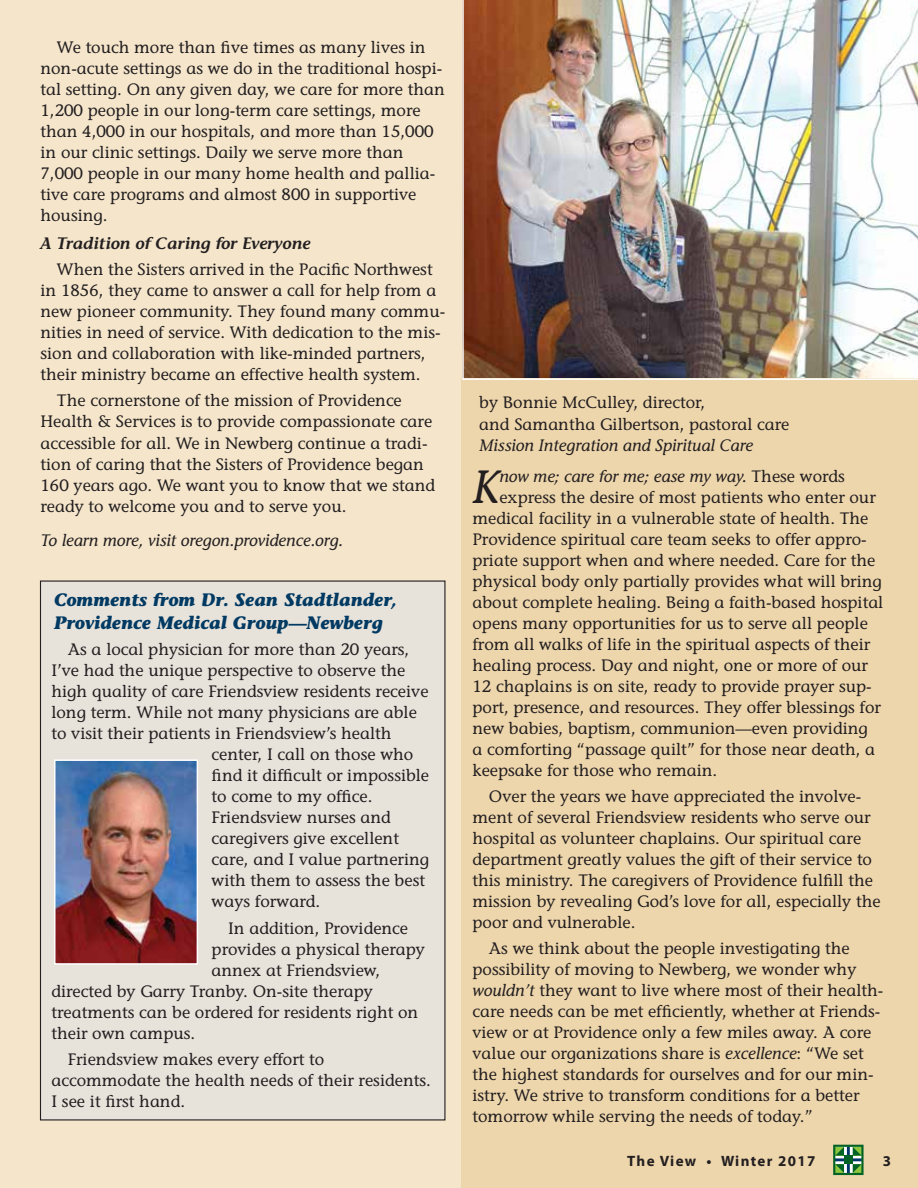
<style>
.page{position:relative;width:918px;height:1188px;background:#fff}
.page>*{position:absolute;margin:0;border:0;box-sizing:border-box;transform-origin:0 0}
.t1{font:italic 46.5px "Stone Informal";color:#231f20}
.t2{font:italic 700 18px/23.4px "Stone Informal";color:#003a63}
.t3{font:16.5px/21px "Stone Informal";color:#231f20}
.t4{font:italic 16.5px "Stone Informal";color:#231f20}
.t5{font:italic 600 16.5px "Stone Informal";color:#231f20}
.t6{font:700 15px "Myriad Pro";letter-spacing:.09em;color:#231f20}
.s1{font-style:normal}
.s2{font-style:italic}
</style>
<div class="page">
<div style="left:0;top:0;width:486px;height:1188px;background:#f4e5cb"></div>
<div style="left:462px;top:378px;width:456px;height:810px;background:#eed6ac"></div>
<svg style="left:833px;top:1145px;width:31px;height:30px"></svg>
<img style="left:462px;top:0;width:456px;height:380px">
<div style="left:40px;top:581px;width:405px;height:539px;background:#e7e2da"></div>
<img style="left:57px;top:762px;width:138px;height:200px">
<div style="left:54px;top:759px;width:144px;height:206px;border:2px solid #fff"></div>
<p class="t3" style="left:40px;top:37px;width:406px;text-indent:16px">We touch more than five times as many lives in non-acute settings as we do in the traditional hospi&shy;tal setting. On any given day, we care for more than 1,200 people in our long-term care settings, more than 4,000 in our hospitals, and more than 15,000 in our clinic settings. Daily we serve more than 7,000 people in our many home health and pallia&shy;tive care programs and almost 800 in supportive housing.</p>
<p class="t5" style="left:40px;top:233px;width:272px">A Tradition of Caring for Everyone</p>
<p class="t3" style="left:40px;top:259px;width:406px;text-indent:16px">When the Sisters arrived in the Pacific Northwest in 1856, they came to answer a call for help from a new pioneer community. They found many commu&shy;nities in need of service. With dedication to the mis&shy;sion and collaboration with like-minded partners, their ministry became an effective health system.</p>
<p class="t3" style="left:40px;top:390px;width:396px;text-indent:16px">The cornerstone of the mission of Providence Health &amp; Services is to provide compassionate care accessible for all. We in Newberg continue a tradi&shy;tion of caring that the Sisters of Providence began 160 years ago. We want you to know that we stand ready to welcome you and to serve you.</p>
<p class="t4" style="left:40px;top:531px;width:304px">To learn more, visit oregon.providence.org.</p>
<p class="t2" style="left:54px;top:588px;width:345px">Comments from Dr. Sean Stadtlander,<br>Providence Medical Group—Newberg</p>
<p class="t3" style="left:68px;top:639px;width:343px">As a local physician for more than 20 years,</p>
<p class="t3" style="left:51px;top:660px;width:355px">I’ve had the unique perspective to observe the</p>
<p class="t3" style="left:51px;top:681px;width:379px">high quality of care Friendsview residents receive</p>
<p class="t3" style="left:51px;top:702px;width:367px">long term. While not many physicians are able</p>
<p class="t3" style="left:51px;top:723px;width:342px">to visit their patients in Friendsview’s health</p>
<p class="t3" style="left:212px;top:744px;width:203px">center, I call on those who</p>
<p class="t3" style="left:212px;top:765px;width:219px">find it difficult or impossible</p>
<p class="t3" style="left:212px;top:786px;width:162px">to come to my office.</p>
<p class="t3" style="left:212px;top:807px;width:181px">Friendsview nurses and</p>
<p class="t3" style="left:212px;top:828px;width:189px">caregivers give excellent</p>
<p class="t3" style="left:212px;top:849px;width:219px">care, and I value partnering</p>
<p class="t3" style="left:212px;top:870px;width:215px">with them to assess the best</p>
<p class="t3" style="left:212px;top:891px;width:110px">ways forward.</p>
<p class="t3" style="left:228px;top:918px;width:182px">In addition, Providence</p>
<p class="t3" style="left:212px;top:939px;width:215px">provides a physical therapy</p>
<p class="t3" style="left:212px;top:960px;width:170px">annex at Friendsview,</p>
<p class="t3" style="left:51px;top:981px;width:323px">directed by Garry Tranby. On-site therapy</p>
<p class="t3" style="left:51px;top:1002px;width:368px">treatments can be ordered for residents right on</p>
<p class="t3" style="left:51px;top:1023px;width:145px">their own campus.</p>
<p class="t3" style="left:51px;top:1049px;width:381px;text-indent:16px">Friendsview makes every effort to accommodate the health needs of their residents.<br>I see it first hand.</p>
<p class="t3" style="left:479px;top:392px;width:312px">by Bonnie McCulley, director,<br>and Samantha Gilbertson, pastoral care</p>
<p class="t4" style="left:479px;top:435px;width:275px">Mission Integration and Spiritual Care</p>
<h1 class="t1" style="left:472px;top:459px;width:29px">K</h1>
<p class="t4" style="left:499px;top:466px;width:347px">now me; care for me; ease my way. <span class="s1">These words</span></p>
<p class="t3" style="left:499px;top:486px;width:378px">express the desire of most patients who enter our</p>
<p class="t3" style="left:472px;top:507px;width:398px">medical facility in a vulnerable state of health. The</p>
<p class="t3" style="left:472px;top:528px;width:396px">Providence spiritual care team seeks to offer appro-</p>
<p class="t3" style="left:472px;top:549px;width:405px">priate support when and where needed. Care for the</p>
<p class="t3" style="left:472px;top:570px;width:411px">physical body only partially provides what will bring</p>
<p class="t3" style="left:472px;top:591px;width:412px">about complete healing. Being a faith-based hospital</p>
<p class="t3" style="left:472px;top:612px;width:397px">opens many opportunities for us to serve all people</p>
<p class="t3" style="left:472px;top:633px;width:399px">from all walks of life in the spiritual aspects of their</p>
<p class="t3" style="left:472px;top:654px;width:397px">healing process. Day and night, one or more of our</p>
<p class="t3" style="left:472px;top:675px;width:401px">12 chaplains is on site, ready to provide prayer sup-</p>
<p class="t3" style="left:472px;top:696px;width:410px">port, presence, and resources. They offer blessings for</p>
<p class="t3" style="left:472px;top:717px;width:397px">new babies, baptism, communion—even providing</p>
<p class="t3" style="left:472px;top:738px;width:404px">a comforting “passage quilt” for those near death, a</p>
<p class="t3" style="left:472px;top:759px;width:246px">keepsake for those who remain.</p>
<p class="t3" style="left:472px;top:786px;width:410px;text-indent:16px">Over the years we have appreciated the involve&shy;ment of several Friendsview residents who serve our hospital as volunteer chaplains. Our spiritual care department greatly values the gift of their service to this ministry. The caregivers of Providence fulfill the mission by revealing God’s love for all, especially the poor and vulnerable.</p>
<p class="t3" style="left:472px;top:938px;width:412px;text-indent:16px">As we think about the people investigating the possibility of moving to Newberg, we wonder why <span class="s2">wouldn’t</span> they want to live where most of their health&shy;care needs can be met efficiently, whether at Friends&shy;view or at Providence only a few miles away. A core value our organizations share is <span class="s2">excellence</span>: “We set the highest standards for ourselves and for our min&shy;istry. We strive to transform conditions for a better tomorrow while serving the needs of today.”</p>
<p class="t6" style="left:627px;top:1151px;width:190px">The View • Winter 2017</p>
<p class="t6" style="left:883px;top:1151px;width:10px">3</p>
</div>
